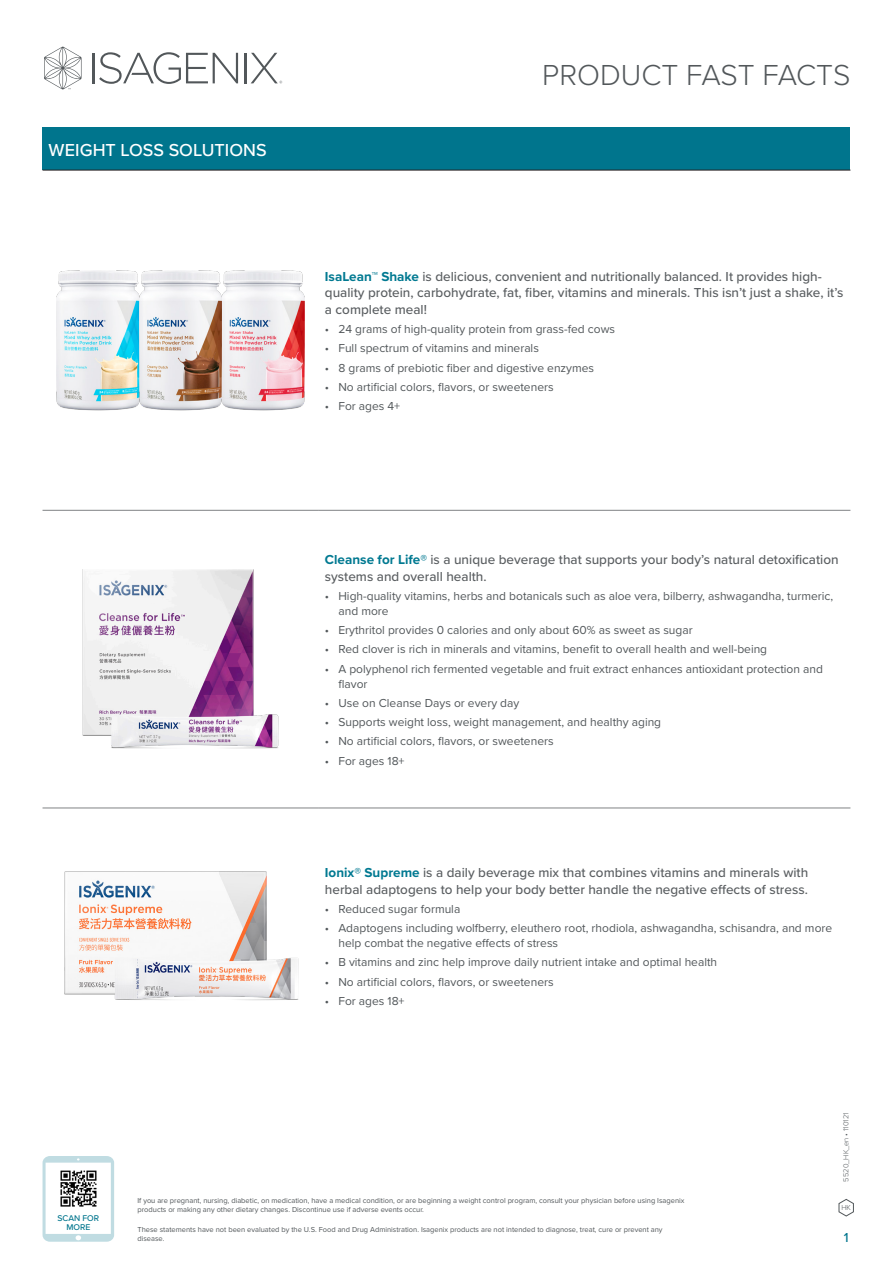
<style>
.page{position:relative;width:893px;height:1263px;background:#fff}
.page>*{position:absolute;margin:0;border:0;box-sizing:border-box;transform-origin:0 0}
.t1{font:300 30px "Proxima Nova";color:#52575a}
.Section_Headers{font:500 18px "Proxima Nova";color:#fff}
.Product_Description{font:500 13.5px/16.5px "Proxima Nova";color:#5a5e61}
.t2{font:500 13.5px "Proxima Nova";color:#00758d}
.t3{font:12px/15px "Proxima Nova";color:#52575a}
.t4{font:500 8.7px/9.3px "Proxima Nova";color:#00758d;text-align:center}
.t5{font:7.5px/9px "Proxima Nova";color:#52575a}
.t6{font:300 7.5px "Proxima Nova";color:#52575a}
.s1{font-weight:700;color:#007991}
</style>
<div class="page">
<hr style="left:92px;top:53px;width:3px;height:30px;background:#52575a">
<hr style="left:244px;top:53px;width:2px;height:30px;background:#52575a">
<svg style="left:251px;top:53px;width:31px;height:30px"></svg>
<svg style="left:99px;top:52px;width:139px;height:32px"></svg>
<svg style="left:44px;top:47px;width:38px;height:42px"></svg>
<svg style="left:839px;top:1199px;width:15px;height:17px"></svg>
<svg style="left:43px;top:1156px;width:71px;height:86px"></svg>
<img style="left:57px;top:1167px;width:43px;height:43px">
<div style="left:43px;top:128px;width:807px;height:42px;background:#00758d"></div>
<hr style="left:43px;top:170px;width:276px;height:1px;background:#231f20">
<hr style="left:319px;top:170px;width:531px;height:1px;background:#231f20">
<hr style="left:43px;top:510px;width:276px;height:1px;background:#808285">
<hr style="left:319px;top:510px;width:531px;height:1px;background:#808285">
<hr style="left:43px;top:808px;width:276px;height:1px;background:#808285">
<hr style="left:319px;top:808px;width:531px;height:1px;background:#808285">
<img style="left:57px;top:270px;width:248px;height:140px">
<img style="left:82px;top:570px;width:197px;height:178px">
<img style="left:64px;top:871px;width:235px;height:130px">
<p class="Section_Headers" style="left:49px;top:137px;width:220px">WEIGHT LOSS SOLUTIONS</p>
<h1 class="t1" style="left:542px;top:53px;width:310px">PRODUCT FAST FACTS</h1>
<p class="Product_Description" style="left:325px;top:268px;width:520px"><span class="s1">IsaLean™ Shake</span> is delicious, convenient and nutritionally balanced. It provides high&shy;quality protein, carbohydrate, fat, fiber, vitamins and minerals. This isn’t just a shake, it’s a complete meal!</p>
<p class="t3" style="left:325px;top:321px;width:292px">• 24 grams of high-quality protein from grass-fed cows</p>
<p class="t3" style="left:325px;top:340px;width:215px">• Full spectrum of vitamins and minerals</p>
<p class="t3" style="left:325px;top:360px;width:271px">• 8 grams of prebiotic fiber and digestive enzymes</p>
<p class="t3" style="left:325px;top:379px;width:230px">• No artificial colors, flavors, or sweeteners</p>
<p class="t3" style="left:325px;top:398px;width:77px">• For ages 4+</p>
<p class="Product_Description" style="left:325px;top:551px;width:515px"><span class="s1">Cleanse for Life®</span> is a unique beverage that supports your body’s natural detoxification systems and overall health.</p>
<p class="t3" style="left:338px;top:588px;width:496px;text-indent:-14px">• High-quality vitamins, herbs and botanicals such as aloe vera, bilberry, ashwagandha, turmeric, and more</p>
<p class="t3" style="left:325px;top:622px;width:369px">• Erythritol provides 0 calories and only about 60% as sweet as sugar</p>
<p class="t3" style="left:325px;top:641px;width:444px">• Red clover is rich in minerals and vitamins, benefit to overall health and well-being</p>
<p class="t3" style="left:338px;top:661px;width:486px;text-indent:-14px">• A polyphenol rich fermented vegetable and fruit extract enhances antioxidant protection and flavor</p>
<p class="t3" style="left:325px;top:695px;width:196px">• Use on Cleanse Days or every day</p>
<p class="t3" style="left:325px;top:714px;width:338px">• Supports weight loss, weight management, and healthy aging</p>
<p class="t3" style="left:325px;top:733px;width:230px">• No artificial colors, flavors, or sweeteners</p>
<p class="t3" style="left:325px;top:753px;width:81px">• For ages 18+</p>
<p class="Product_Description" style="left:325px;top:864px;width:485px"><span class="s1">Ionix® Supreme</span> is a daily beverage mix that combines vitamins and minerals with herbal adaptogens to help your body better handle the negative effects of stress.</p>
<p class="t3" style="left:325px;top:901px;width:137px">• Reduced sugar formula</p>
<p class="t3" style="left:338px;top:920px;width:495px;text-indent:-14px">• Adaptogens including wolfberry, eleuthero root, rhodiola, ashwagandha, schisandra, and more help combat the negative effects of stress</p>
<p class="t3" style="left:325px;top:954px;width:394px">• B vitamins and zinc help improve daily nutrient intake and optimal health</p>
<p class="t3" style="left:325px;top:973px;width:230px">• No artificial colors, flavors, or sweeteners</p>
<p class="t3" style="left:325px;top:993px;width:81px">• For ages 18+</p>
<p class="t6" style="left:840px;top:1181px;width:70px;rotate:-90deg">5520_HK_en • 110121</p>
<p class="t4" style="left:57px;top:1213px;width:43px">SCAN FOR<br>MORE</p>
<p class="t5" style="left:137px;top:1195px;width:548px">If you are pregnant, nursing, diabetic, on medication, have a medical condition, or are beginning a weight control program, consult your physician before using Isagenix products or making any other dietary changes. Discontinue use if adverse events occur.</p>
<p class="t5" style="left:137px;top:1224px;width:527px">These statements have not been evaluated by the U.S. Food and Drug Administration. Isagenix products are not intended to diagnose, treat, cure or prevent any disease.</p>
<p class="t6" style="left:841px;top:1202px;width:11px">HK</p>
<p class="t2" style="left:844px;top:1227px;width:6px">1</p>
</div>
